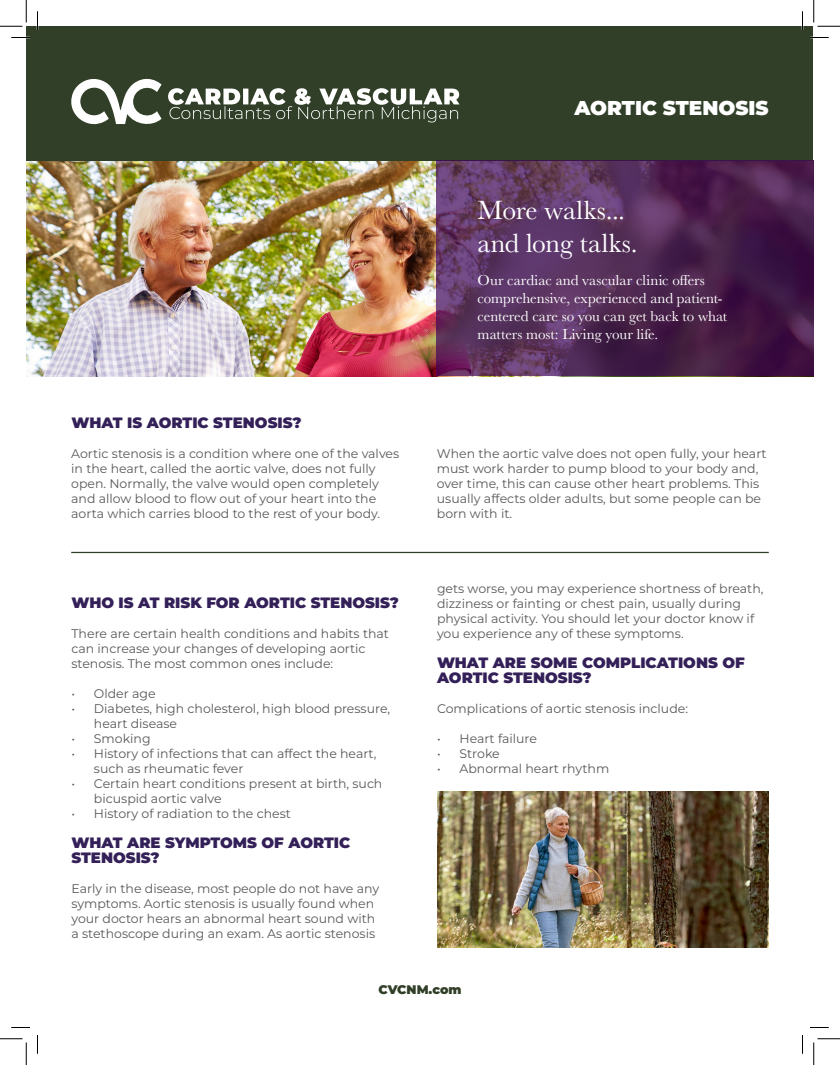
<style>
.page{position:relative;width:840px;height:1065px;background:#fff}
.page>*{position:absolute;margin:0;border:0;box-sizing:border-box;transform-origin:0 0}
.t1{font:27.5px "Baskerville";letter-spacing:.005em;color:#fff}
.t2{font:900 20px "Montserrat";color:#fff}
.t3{font:15px/18px "Baskerville";color:#fff}
.t4{font:900 15px/15px "Montserrat";color:#342058}
.t5{font:12.5px/15px "Montserrat";color:#57585a}
.t6{font:900 12.5px "Montserrat";color:#313f28}
</style>
<div class="page">
<img style="left:26px;top:161px;width:410px;height:215px">
<div style="left:26px;top:26px;width:787px;height:135px;background:#313f28"></div>
<svg style="left:71px;top:78px;width:91px;height:47px"></svg>
<svg style="left:168px;top:88px;width:292px;height:34px"></svg>
<svg style="left:436px;top:161px;width:378px;height:215px;background:#522a56"></svg>
<hr style="left:71px;top:552px;width:698px;height:1px;background:#303f27">
<img style="left:437px;top:792px;width:332px;height:156px">
<svg style="left:11px;top:37px;width:19px;height:1px"></svg>
<svg style="left:810px;top:37px;width:19px;height:1px"></svg>
<svg style="left:11px;top:1027px;width:19px;height:1px"></svg>
<svg style="left:810px;top:1027px;width:19px;height:1px"></svg>
<svg style="left:37px;top:11px;width:1px;height:19px"></svg>
<svg style="left:37px;top:1035px;width:1px;height:19px"></svg>
<svg style="left:802px;top:11px;width:1px;height:19px"></svg>
<svg style="left:802px;top:1035px;width:1px;height:19px"></svg>
<svg style="left:0;top:0;width:27px;height:27px"></svg>
<svg style="left:0;top:1039px;width:27px;height:26px"></svg>
<svg style="left:814px;top:0;width:26px;height:27px"></svg>
<svg style="left:814px;top:1039px;width:26px;height:26px"></svg>
<p class="t2" style="left:574px;top:93px;width:196px">AORTIC STENOSIS</p>
<p class="t4" style="left:71px;top:414px;width:231px">WHAT IS AORTIC STENOSIS?</p>
<p class="t1" style="left:478px;top:192px;width:149px">More walks...</p>
<p class="t1" style="left:478px;top:225px;width:162px">and long talks.</p>
<p class="t3" style="left:478px;top:271px;width:251px">Our cardiac and vascular clinic offers comprehensive, experienced and patient&shy;centered care so you can get back to what matters most: Living your life.</p>
<p class="t5" style="left:71px;top:445px;width:330px">Aortic stenosis is a condition where one of the valves in the heart, called the aortic valve, does not fully open. Normally, the valve would open completely and allow blood to flow out of your heart into the aorta which carries blood to the rest of your body.</p>
<p class="t5" style="left:437px;top:445px;width:331px">When the aortic valve does not open fully, your heart must work harder to pump blood to your body and, over time, this can cause other heart problems. This usually affects older adults, but some people can be born with it.</p>
<p class="t4" style="left:71px;top:594px;width:329px">WHO IS AT RISK FOR AORTIC STENOSIS?</p>
<p class="t5" style="left:71px;top:625px;width:319px">There are certain health conditions and habits that can increase your changes of developing aortic stenosis. The most common ones include:</p>
<p class="t5" style="left:71px;top:685px;width:86px">• Older age</p>
<p class="t5" style="left:94px;top:700px;width:298px;text-indent:-22px">• Diabetes, high cholesterol, high blood pressure, heart disease</p>
<p class="t5" style="left:71px;top:730px;width:81px">• Smoking</p>
<p class="t5" style="left:94px;top:745px;width:284px;text-indent:-22px">• History of infections that can affect the heart, such as rheumatic fever</p>
<p class="t5" style="left:94px;top:775px;width:290px;text-indent:-22px">• Certain heart conditions present at birth, such bicuspid aortic valve</p>
<p class="t5" style="left:71px;top:805px;width:221px">• History of radiation to the chest</p>
<p class="t4" style="left:71px;top:834px;width:280px">WHAT ARE SYMPTOMS OF AORTIC<br>STENOSIS?</p>
<p class="t5" style="left:71px;top:880px;width:309px">Early in the disease, most people do not have any symptoms. Aortic stenosis is usually found when your doctor hears an abnormal heart sound with a stethoscope during an exam. As aortic stenosis</p>
<p class="t5" style="left:437px;top:580px;width:328px">gets worse, you may experience shortness of breath, dizziness or fainting or chest pain, usually during physical activity. You should let your doctor know if you experience any of these symptoms.</p>
<p class="t4" style="left:437px;top:654px;width:309px">WHAT ARE SOME COMPLICATIONS OF<br>AORTIC STENOSIS?</p>
<p class="t5" style="left:437px;top:700px;width:252px">Complications of aortic stenosis include:</p>
<p class="t5" style="left:437px;top:730px;width:101px">• Heart failure</p>
<p class="t5" style="left:437px;top:745px;width:64px">• Stroke</p>
<p class="t5" style="left:437px;top:760px;width:174px">• Abnormal heart rhythm</p>
<p class="t6" style="left:379px;top:980px;width:84px">CVCNM.com</p>
</div>
